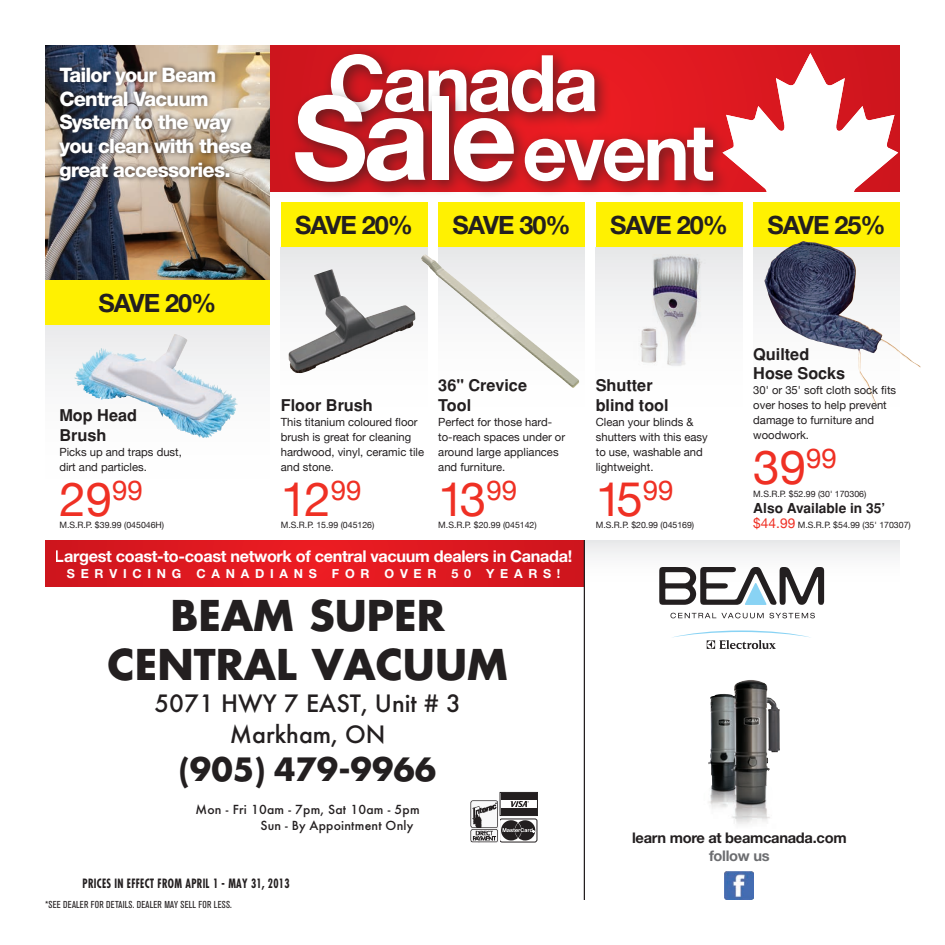
<style>
.page{position:relative;width:945px;height:945px;background:#fff}
.page>*{position:absolute;margin:0;border:0;box-sizing:border-box;transform-origin:0 0}
.t1{font:700 78.12px/69.1px "Helvetica Neue";letter-spacing:-.04em;color:#fff}
.t2{font:47.5px "Helvetica Neue";letter-spacing:-.06em;color:#ef3024}
.t3{font:700 41.25px/49.5px "Futura";color:#231f20;text-align:center}
.t4{font:700 31.25px "Futura";color:#231f20}
.t5{font:500 26.25px/31.5px "Futura T";color:#231f20;text-align:center}
.t6{font:700 25.25px "Helvetica Neue";letter-spacing:-.04em;color:#231f20}
.t7{font:800 20px/23.8px "Helvetica Neue LT Std";letter-spacing:-.04em;color:#fff}
.t8{font:700 16.25px/19.5px "Helvetica";color:#231f20}
.t9{font:700 16.25px "Helvetica Neue";letter-spacing:-.02em;color:#fff}
.t10{font:700 14.62px/17.6px "Helvetica Neue";letter-spacing:-.02em;color:#231f20;text-align:center}
.t11{font:500 13.75px/16.5px "Futura T";letter-spacing:.015em;color:#231f20}
.t12{font:700 13.75px "Helvetica";color:#231f20}
.t13{font:700 condensed 12.5px "Futura";letter-spacing:.025em;color:#231f20;scale:.85 1}
.t14{font:700 12.5px "Helvetica Neue";letter-spacing:.46em;color:#fff}
.t15{font:11.25px/15px "Helvetica Neue";color:#231f20}
.t16{font:condensed 10px "Akzidenz Grotesk BQ";letter-spacing:.02em;color:#231f20}
.t17{font:8.75px "Helvetica Neue";color:#231f20}
.s1{font-size:116.25px}
.s2{font-size:13.75px;color:#ef3024}
.s3{color:#6c6d70}
</style>
<div class="page">
<svg style="left:45px;top:325px;width:225px;height:113px"></svg>
<img style="left:45px;top:45px;width:225px;height:235px">
<svg style="left:45px;top:540px;width:539px;height:47px;background:#dc181f"></svg>
<div style="left:584px;top:540px;width:316px;height:66px;background:linear-gradient(to right,#f6f6f6,#f6f6f6)"></div>
<img style="left:708px;top:680px;width:72px;height:144px">
<hr style="left:584px;top:540px;width:1px;height:360px;background:#231f20">
<img style="left:725px;top:871px;width:29px;height:29px">
<svg style="left:672px;top:630px;width:138px;height:19px"></svg>
<svg style="left:670px;top:613px;width:145px;height:5px"></svg>
<svg style="left:659px;top:567px;width:165px;height:38px"></svg>
<svg style="left:270px;top:45px;width:630px;height:146px;background:#db181f"></svg>
<svg style="left:722px;top:53px;width:176px;height:198px"></svg>
<div style="left:322px;top:46px;width:289px;height:83px;background:#231f20;opacity:.61"></div>
<div style="left:287px;top:87px;width:243px;height:111px;background:#231f20;opacity:.61"></div>
<div style="left:517px;top:119px;width:212px;height:78px;background:#231f20;opacity:.61"></div>
<img style="left:74px;top:334px;width:100px;height:56px">
<div style="left:54px;top:63px;width:203px;height:123px;background:#231f20;opacity:.75"></div>
<div style="left:281px;top:248px;width:147px;height:252px;background:linear-gradient(to bottom,#eeeff0,#fff)"></div>
<div style="left:281px;top:202px;width:147px;height:45px;background:#fff101"></div>
<div style="left:438px;top:202px;width:147px;height:45px;background:#fff101"></div>
<div style="left:596px;top:202px;width:146px;height:45px;background:#fff101"></div>
<div style="left:753px;top:202px;width:147px;height:45px;background:#fff101"></div>
<div style="left:45px;top:280px;width:225px;height:45px;background:#fff101"></div>
<div style="left:438px;top:248px;width:147px;height:252px;background:linear-gradient(to bottom,#eeeff0,#fff)"></div>
<div style="left:596px;top:248px;width:146px;height:252px;background:linear-gradient(to bottom,#eeeff0,#fff)"></div>
<div style="left:753px;top:248px;width:147px;height:252px;background:#fff"></div>
<img style="left:764px;top:241px;width:157px;height:163px">
<img style="left:614px;top:255px;width:113px;height:112px">
<img style="left:421px;top:255px;width:158px;height:133px">
<img style="left:288px;top:269px;width:128px;height:105px">
<img style="left:471px;top:801px;width:27px;height:41px">
<div style="left:500px;top:792px;width:38px;height:24px;border:1px solid #231f20"></div>
<div style="left:501px;top:793px;width:35px;height:7px;background:#231f20"></div>
<div style="left:501px;top:808px;width:35px;height:7px;background:#231f20"></div>
<svg style="left:510px;top:801px;width:19px;height:6px"></svg>
<svg style="left:500px;top:819px;width:37px;height:23px"></svg>
<p class="t7" style="left:59px;top:63px;width:194px">Tailor your Beam<br>Central Vacuum<br>System to the way you clean with these great accessories.</p>
<p class="t6" style="left:98px;top:288px;width:120px">save 20%</p>
<p class="t8" style="left:59px;top:406px;width:79px">Mop Head<br>Brush</p>
<p class="t15" style="left:59px;top:444px;width:124px">Picks up and traps dust, dirt and particles.</p>
<p class="t2" style="left:59px;top:471px;width:85px">29<sup>99</sup></p>
<p class="t17" style="left:59px;top:520px;width:106px">M.S.R.P. $39.99 (045046H)</p>
<p class="t1" style="left:292px;top:47px;width:423px;text-indent:36px">Canada<br><span class="s1">Sale</span>event</p>
<p class="t6" style="left:295px;top:209px;width:120px">save 20%</p>
<p class="t6" style="left:453px;top:209px;width:120px">save 30%</p>
<p class="t6" style="left:610px;top:209px;width:120px">save 20%</p>
<p class="t6" style="left:768px;top:209px;width:120px">save 25%</p>
<p class="t8" style="left:281px;top:395px;width:94px">Floor Brush</p>
<p class="t15" style="left:281px;top:414px;width:145px">This titanium coloured floor brush is great for cleaning hardwood, vinyl, ceramic tile and stone.</p>
<p class="t2" style="left:281px;top:471px;width:82px">12<sup>99</sup></p>
<p class="t17" style="left:281px;top:520px;width:95px">M.S.R.P. 15.99 (045126)</p>
<p class="t8" style="left:438px;top:376px;width:90px">36" Crevice<br>Tool</p>
<p class="t15" style="left:438px;top:414px;width:128px">Perfect for those hard&shy;to-reach spaces under or around large appliances and furniture.</p>
<p class="t2" style="left:438px;top:471px;width:80px">13<sup>99</sup></p>
<p class="t17" style="left:438px;top:520px;width:100px">M.S.R.P. $20.99 (045142)</p>
<p class="t8" style="left:596px;top:376px;width:74px">Shutter blind tool</p>
<p class="t15" style="left:596px;top:414px;width:114px">Clean your blinds &amp; shutters with this easy to use, washable and lightweight.</p>
<p class="t2" style="left:596px;top:471px;width:79px">15<sup>99</sup></p>
<p class="t17" style="left:596px;top:520px;width:100px">M.S.R.P. $20.99 (045169)</p>
<p class="t8" style="left:753px;top:344px;width:93px">Quilted<br>Hose Socks</p>
<p class="t15" style="left:753px;top:383px;width:144px">30' or 35' soft cloth sock fits over hoses to help prevent damage to furniture and woodwork.</p>
<p class="t2" style="left:753px;top:439px;width:85px">39<sup>99</sup></p>
<p class="t17" style="left:753px;top:488px;width:115px">M.S.R.P. $52.99 (30' 170306)</p>
<p class="t12" style="left:753px;top:500px;width:134px">Also Available in 35’</p>
<p class="t17" style="left:753px;top:520px;width:159px"><span class="s2">$44.99</span> M.S.R.P. $54.99 (35' 170307)</p>
<h3 class="t9" style="left:55px;top:546px;width:519px">Largest coast-to-coast network of central vacuum dealers in Canada!</h3>
<p class="t14" style="left:67px;top:566px;width:250px">Servic ing c anadians</p>
<p class="t14" style="left:332px;top:566px;width:230px">for over 50 years !</p>
<p class="t3" style="left:108px;top:590px;width:402px">BEAM SUPER<br>CENTRAL VACUUM</p>
<p class="t5" style="left:154px;top:687px;width:308px">5071 HWY 7 EAST, Unit # 3<br>Markham, ON</p>
<p class="t4" style="left:179px;top:748px;width:259px">(905) 479-9966</p>
<p class="t11" style="left:261px;top:801px;width:161px;text-indent:-65px">Mon - Fri 10am - 7pm, Sat 10am - 5pm<br>Sun - By Appointment Only</p>
<p class="t13" style="left:83px;top:876px;width:245px">PRICES IN EFFECT FROM APRIL 1 - MAY 31, 2013</p>
<p class="t16" style="left:45px;top:898px;width:188px">*SEE DEALER FOR DETAILS. DEALER MAY SELL FOR LESS.</p>
<p class="t10" style="left:632px;top:829px;width:216px">learn more at beamcanada.com <span class="s3">follow us</span></p>
</div>
